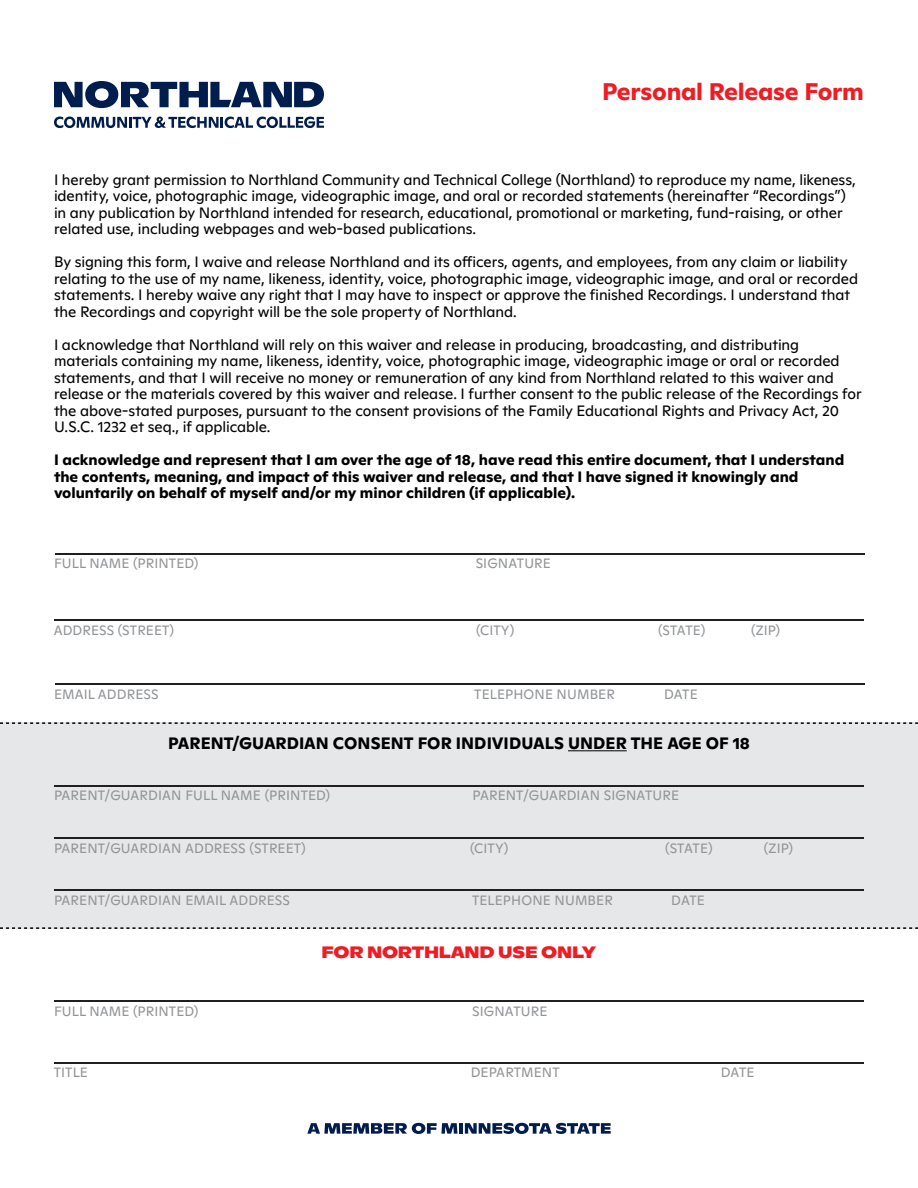
<style>
.page{position:relative;width:918px;height:1188px;background:#fff}
.page>*{position:absolute;margin:0;border:0;box-sizing:border-box;transform-origin:0 0}
.t1{font:700 24px "Ginto Normal";letter-spacing:-.01em;color:#ee1d23}
.t2{font:700 16.5px "Ginto Normal";color:#000001}
.t3{font:700 16.5px "Ginto Nord";letter-spacing:-.015em;color:#ee1d23}
.t4{font:15px/16.5px "Ginto Normal";letter-spacing:-.005em;color:#000001}
.t5{font:700 15px/16.5px "Ginto Normal";color:#000001}
.t6{font:13.5px "Ginto Normal";letter-spacing:.01em;color:#939598}
</style>
<div class="page">
<svg style="left:54px;top:81px;width:270px;height:27px"></svg>
<svg style="left:54px;top:117px;width:270px;height:11px"></svg>
<svg style="left:307px;top:1123px;width:151px;height:11px"></svg>
<hr style="left:459px;top:1123px;width:4px;height:11px;background:#001d4e">
<svg style="left:465px;top:1123px;width:146px;height:11px"></svg>
<div style="left:0;top:722px;width:918px;height:207px;background:#e6e7e9"></div>
<hr style="left:568px;top:750px;width:59px;height:1px;background:#000001">
<hr style="left:55px;top:553px;width:810px;height:1px;background:#231f20">
<hr style="left:54px;top:620px;width:810px;height:1px;background:#231f20">
<hr style="left:55px;top:684px;width:810px;height:1px;background:#231f20">
<hr style="left:54px;top:785px;width:810px;height:1px;background:#231f20">
<hr style="left:54px;top:837px;width:810px;height:2px;background:#231f20">
<hr style="left:54px;top:889px;width:810px;height:1px;background:#231f20">
<hr style="left:54px;top:1001px;width:810px;height:1px;background:#231f20">
<hr style="left:54px;top:1062px;width:810px;height:1px;background:#231f20">
<svg style="left:0;top:927px;width:918px;height:2px"></svg>
<svg style="left:0;top:722px;width:918px;height:2px"></svg>
<p class="t1" style="left:602px;top:73px;width:263px">Personal Release Form</p>
<p class="t4" style="left:54px;top:170px;width:804px">I hereby grant permission to Northland Community and Technical College (Northland) to reproduce my name, likeness, identity, voice, photographic image, videographic image, and oral or recorded statements (hereinafter “Recordings”) in any publication by Northland intended for research, educational, promotional or marketing, fund-raising, or other related use, including webpages and web-based publications.</p>
<p class="t4" style="left:54px;top:253px;width:806px">By signing this form, I waive and release Northland and its officers, agents, and employees, from any claim or liability relating to the use of my name, likeness, identity, voice, photographic image, videographic image, and oral or recorded statements. I hereby waive any right that I may have to inspect or approve the finished Recordings. I understand that the Recordings and copyright will be the sole property of Northland.</p>
<p class="t4" style="left:54px;top:335px;width:809px">I acknowledge that Northland will rely on this waiver and release in producing, broadcasting, and distributing materials containing my name, likeness, identity, voice, photographic image, videographic image or oral or recorded statements, and that I will receive no money or remuneration of any kind from Northland related to this waiver and release or the materials covered by this waiver and release. I further consent to the public release of the Recordings for the above-stated purposes, pursuant to the consent provisions of the Family Educational Rights and Privacy Act, 20<br>U.S.C. 1232 et seq., if applicable.</p>
<p class="t5" style="left:54px;top:450px;width:792px">I acknowledge and represent that I am over the age of 18, have read this entire document, that I understand the contents, meaning, and impact of this waiver and release, and that I have signed it knowingly and voluntarily on behalf of myself and/or my minor children (if applicable).</p>
<p class="t6" style="left:54px;top:554px;width:146px">FULL NAME (PRINTED)</p>
<p class="t6" style="left:476px;top:554px;width:77px">SIGNATURE</p>
<p class="t6" style="left:54px;top:620px;width:122px">ADDRESS (STREET)</p>
<p class="t6" style="left:476px;top:620px;width:40px">(CITY)</p>
<p class="t6" style="left:658px;top:620px;width:49px">(STATE)</p>
<p class="t6" style="left:751px;top:620px;width:31px">(ZIP)</p>
<p class="t6" style="left:54px;top:684px;width:106px">EMAIL ADDRESS</p>
<p class="t6" style="left:474px;top:684px;width:142px">TELEPHONE NUMBER</p>
<p class="t6" style="left:664px;top:684px;width:35px">DATE</p>
<p class="t2" style="left:168px;top:731px;width:584px">PARENT/GUARDIAN CONSENT FOR INDIVIDUALS UNDER THE AGE OF 18</p>
<p class="t6" style="left:54px;top:786px;width:278px">PARENT/GUARDIAN FULL NAME (PRINTED)</p>
<p class="t6" style="left:472px;top:786px;width:208px">PARENT/GUARDIAN SIGNATURE</p>
<p class="t6" style="left:54px;top:838px;width:253px">PARENT/GUARDIAN ADDRESS (STREET)</p>
<p class="t6" style="left:470px;top:838px;width:40px">(CITY)</p>
<p class="t6" style="left:665px;top:838px;width:49px">(STATE)</p>
<p class="t6" style="left:764px;top:838px;width:31px">(ZIP)</p>
<p class="t6" style="left:54px;top:890px;width:238px">PARENT/GUARDIAN EMAIL ADDRESS</p>
<p class="t6" style="left:472px;top:890px;width:142px">TELEPHONE NUMBER</p>
<p class="t6" style="left:671px;top:890px;width:35px">DATE</p>
<p class="t3" style="left:322px;top:939px;width:276px">FOR NORTHLAND USE ONLY</p>
<p class="t6" style="left:54px;top:1001px;width:146px">FULL NAME (PRINTED)</p>
<p class="t6" style="left:472px;top:1001px;width:77px">SIGNATURE</p>
<p class="t6" style="left:54px;top:1063px;width:36px">TITLE</p>
<p class="t6" style="left:471px;top:1063px;width:91px">DEPARTMENT</p>
<p class="t6" style="left:721px;top:1063px;width:35px">DATE</p>
</div>
